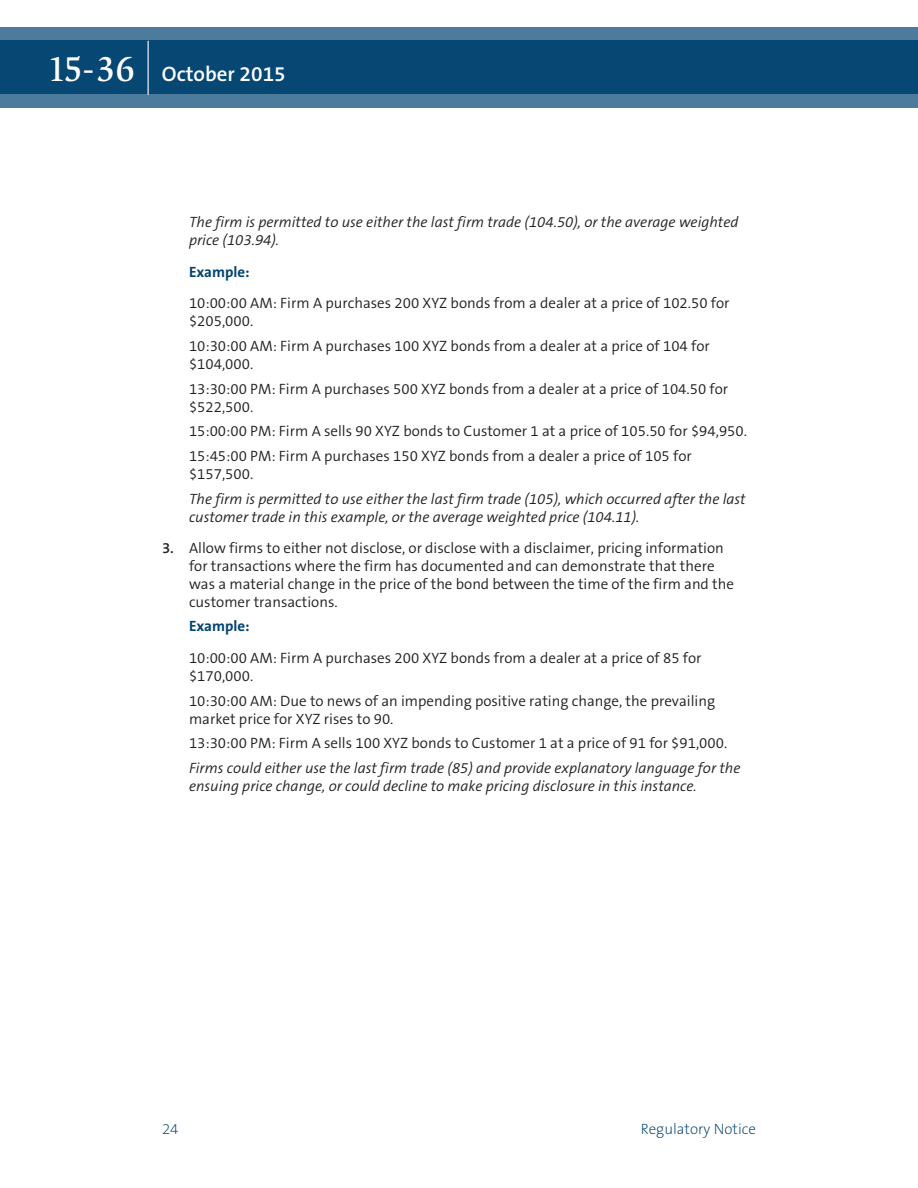
<style>
.page{position:relative;width:918px;height:1188px;background:#fff}
.page>*{position:absolute;margin:0;border:0;box-sizing:border-box;transform-origin:0 0}
.t1{font:600 21px "The Sans B6";color:#fff}
.t2{font:300 15px/18px "The Sans B4";color:#231f20}
.t3{font:italic 300 15px/18px "The Sans B4";color:#231f20}
.t4{font:200 15px "The Sans B2";color:#004270}
.t5{font:700 15px "The Sans B7";color:#004270}
.s1{font-family:"Slimbach LT";font-weight:500;font-size:36px}
.s2{font-family:"The Sans B6";font-weight:600}
</style>
<div class="page">
<svg style="left:0;top:27px;width:918px;height:81px;background:#1e5881"></svg>
<hr style="left:148px;top:41px;width:1px;height:54px;background:#fff">
<h1 class="t1" style="left:47px;top:63px;width:240px"><span class="s1">15-36</span> October 2015</h1>
<p class="t3" style="left:189px;top:213px;width:551px">The firm is permitted to use either the last firm trade (104.50), or the average weighted price (103.94).</p>
<p class="t5" style="left:189px;top:263px;width:62px">Example:</p>
<p class="t2" style="left:189px;top:294px;width:542px">10:00:00 AM: Firm A purchases 200 XYZ bonds from a dealer at a price of 102.50 for $205,000.</p>
<p class="t2" style="left:189px;top:337px;width:522px">10:30:00 AM: Firm A purchases 100 XYZ bonds from a dealer at a price of 104 for $104,000.</p>
<p class="t2" style="left:189px;top:380px;width:541px">13:30:00 PM: Firm A purchases 500 XYZ bonds from a dealer at a price of 104.50 for $522,500.</p>
<p class="t2" style="left:189px;top:419px;width:560px;line-height:24.8px">15:00:00 PM: Firm A sells 90 XYZ bonds to Customer 1 at a price of 105.50 for $94,950.<br>15:45:00 PM: Firm A purchases 150 XYZ bonds from a dealer a price of 105 for</p>
<p class="t2" style="left:189px;top:465px;width:66px">$157,500.</p>
<p class="t3" style="left:189px;top:490px;width:558px">The firm is permitted to use either the last firm trade (105), which occurred after the last customer trade in this example, or the average weighted price (104.11).</p>
<p class="t2" style="left:189px;top:540px;width:547px;text-indent:-27px"><span class="s2">3.</span> Allow firms to either not disclose, or disclose with a disclaimer, pricing information for transactions where the firm has documented and can demonstrate that there was a material change in the price of the bond between the time of the firm and the customer transactions.</p>
<p class="t5" style="left:189px;top:618px;width:62px">Example:</p>
<p class="t2" style="left:189px;top:649px;width:514px">10:00:00 AM: Firm A purchases 200 XYZ bonds from a dealer at a price of 85 for $170,000.</p>
<p class="t2" style="left:189px;top:692px;width:528px">10:30:00 AM: Due to news of an impending positive rating change, the prevailing market price for XYZ rises to 90.</p>
<p class="t2" style="left:189px;top:735px;width:540px">13:30:00 PM: Firm A sells 100 XYZ bonds to Customer 1 at a price of 91 for $91,000.</p>
<p class="t3" style="left:189px;top:759px;width:553px">Firms could either use the last firm trade (85) and provide explanatory language for the ensuing price change, or could decline to make pricing disclosure in this instance.</p>
<p class="t4" style="left:162px;top:1121px;width:18px">24</p>
<p class="t4" style="left:641px;top:1121px;width:117px">Regulatory Notice</p>
</div>
